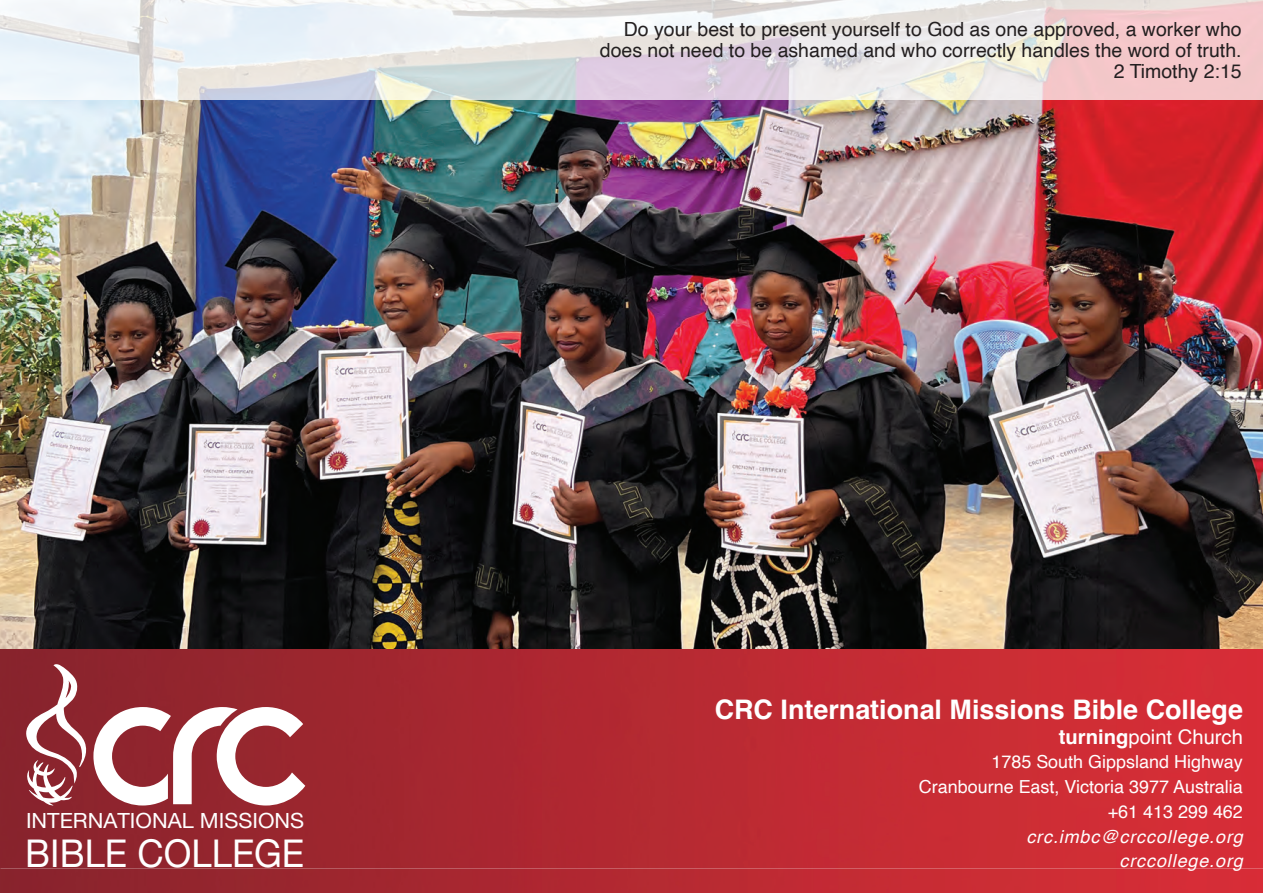
<style>
.page{position:relative;width:1263px;height:893px;background:#fff}
.page>*{position:absolute;margin:0;border:0;box-sizing:border-box;transform-origin:0 0}
.t1{font:38.4px "Helvetica Neue LT Std";color:#fff;scale:.95 1}
.t2{font:700 27px "Helvetica";color:#fff}
.t3{font:21px "Helvetica Neue LT Std";color:#fff}
.t4{font:20.25px "Helvetica";color:#fff}
.t5{font:19.5px/21px "Helvetica";color:#231f20;text-align:right}
.t6{font:18px/24.8px "Helvetica";color:#fff;text-align:right}
.t7{font:italic 18px/24.8px "Helvetica";letter-spacing:.05em;color:#fff;text-align:right}
.s1{font-weight:700}
</style>
<div class="page">
<img style="left:0;top:100px;width:1263px;height:549px">
<img style="left:0;top:0;width:1263px;height:100px">
<img style="left:0;top:649px;width:1263px;height:244px">
<svg style="left:21px;top:663px;width:284px;height:143px"></svg>
<p class="t3" style="left:26px;top:808px;width:280px">INTERNATIONAL MISSIONS</p>
<h1 class="t1" style="left:25px;top:831px;width:295px">BIBLE COLLEGE</h1>
<p class="t5" style="left:600px;top:19px;width:643px">Do your best to present yourself to God as one approved, a worker who does not need to be ashamed and who correctly handles the word of truth.<br>2 Timothy 2:15</p>
<h2 class="t2" style="left:715px;top:693px;width:530px">CRC International Missions Bible College</h2>
<p class="t4" style="left:1059px;top:721px;width:186px"><span class="s1">turning</span>point Church</p>
<p class="t6" style="left:919px;top:750px;width:326px">1785 South Gippsland Highway<br>Cranbourne East, Victoria 3977 Australia +61 413 299 462</p>
<p class="t7" style="left:1026px;top:824px;width:218px">crc.imbc@crccollege.org crccollege.org</p>
</div>
